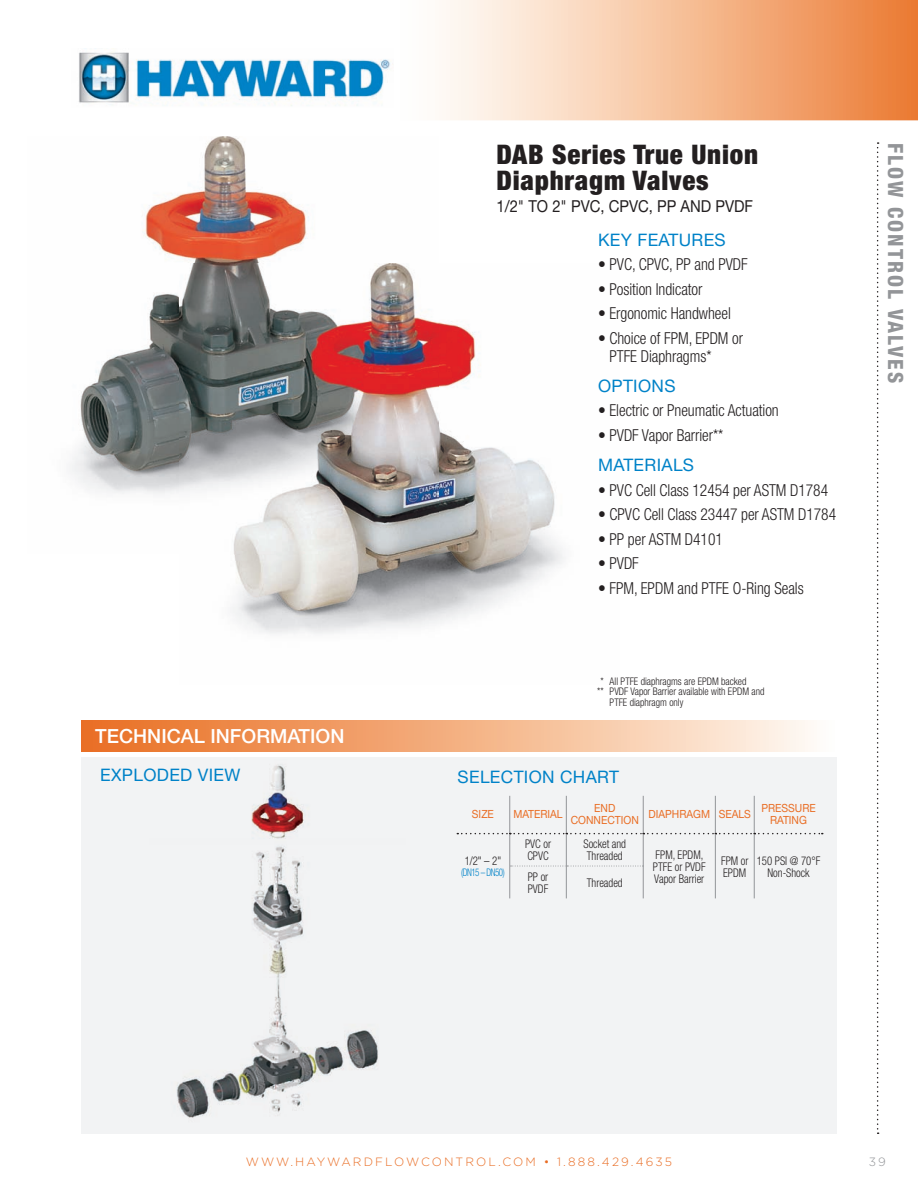
<style>
.page{position:relative;width:918px;height:1188px;background:#fff}
.page>*{position:absolute;margin:0;border:0;box-sizing:border-box;transform-origin:0 0}
.t1{font:900 condensed 27px/26.2px "Helvetica Neue LT Std";letter-spacing:.03em;color:#231f20}
.t2{font:800 condensed 21px "Helvetica Neue LT Std";letter-spacing:.1em;color:#939598}
.t3{font:500 19.5px "Helvetica Neue LT Std";color:#fff}
.t4{font:17.25px "Helvetica Neue LT Std";letter-spacing:.02em;color:#0082c8}
.t5{font:300 condensed 16.5px/18px "Helvetica Neue LT Std";letter-spacing:-.005em;color:#231f20;scale:.94 1}
.t6{font:16.5px "Helvetica Neue LT Std";color:#231f20;scale:.9 1}
.t7{font:300 condensed 12px/12px "Helvetica Neue LT Std";color:#231f20;scale:.9 1}
.t8{font:300 12px "Gotham";letter-spacing:.175em;color:#e96d24}
.t9{font:300 12px "Gotham";color:#939598}
.t10{font:11.25px/12px "Helvetica Neue LT Std";color:#e96d24;text-align:center;scale:.92 1}
.t11{font:300 condensed 10.5px "Helvetica Neue LT Std";color:#231f20;scale:.94 1}
.t12{font:300 condensed 10.5px "Helvetica Neue LT Std";letter-spacing:-.05em;color:#0082c8;scale:.85 1}
</style>
<div class="page">
<svg style="left:85px;top:0;width:833px;height:120px"></svg>
<div style="left:81px;top:758px;width:756px;height:376px;background:#f2f3f4"></div>
<div style="left:81px;top:720px;width:756px;height:32px;background:linear-gradient(to right,#e96c1c,#fffaf2)"></div>
<svg style="left:877px;top:142px;width:2px;height:992px"></svg>
<img style="left:143px;top:136px;width:166px;height:127px">
<img style="left:70px;top:294px;width:109px;height:200px">
<img style="left:424px;top:321px;width:141px;height:305px">
<img style="left:232px;top:554px;width:192px;height:80px">
<img style="left:179px;top:263px;width:259px;height:291px">
<img style="left:176px;top:765px;width:202px;height:353px">
<img style="left:78px;top:49px;width:316px;height:59px">
<hr style="left:509px;top:796px;width:1px;height:37px;background:#939598">
<hr style="left:566px;top:796px;width:1px;height:37px;background:#939598">
<hr style="left:643px;top:796px;width:1px;height:37px;background:#939598">
<hr style="left:715px;top:796px;width:1px;height:37px;background:#939598">
<hr style="left:754px;top:796px;width:1px;height:37px;background:#939598">
<hr style="left:509px;top:834px;width:1px;height:32px;background:#939598">
<hr style="left:566px;top:834px;width:1px;height:32px;background:#939598">
<svg style="left:457px;top:833px;width:366px;height:1px"></svg>
<hr style="left:643px;top:834px;width:1px;height:32px;background:#939598">
<hr style="left:715px;top:834px;width:1px;height:32px;background:#939598">
<hr style="left:754px;top:834px;width:1px;height:32px;background:#939598">
<hr style="left:715px;top:866px;width:1px;height:32px;background:#939598">
<hr style="left:754px;top:866px;width:1px;height:32px;background:#939598">
<svg style="left:511px;top:866px;width:132px;height:1px"></svg>
<hr style="left:509px;top:866px;width:1px;height:32px;background:#939598">
<hr style="left:566px;top:866px;width:1px;height:32px;background:#939598">
<hr style="left:643px;top:866px;width:1px;height:32px;background:#939598">
<p class="t3" style="left:95px;top:725px;width:251px">TECHNICAL INFORMATION</p>
<p class="t4" style="left:100px;top:765px;width:142px">EXPLODED VIEW</p>
<p class="t1" style="left:496px;top:140px;width:263px">DAB Series True Union<br>Diaphragm Valves</p>
<p class="t6" style="left:496px;top:197px;width:287px">1/2" TO 2" PVC, CPVC, PP AND PVDF</p>
<p class="t4" style="left:598px;top:229px;width:129px">KEY FEATURES</p>
<p class="t5" style="left:598px;top:255px;width:161px">• PVC, CPVC, PP and PVDF</p>
<p class="t5" style="left:598px;top:280px;width:113px">• Position Indicator</p>
<p class="t5" style="left:598px;top:304px;width:143px">• Ergonomic Handwheel</p>
<p class="t5" style="left:609px;top:329px;width:144px;text-indent:-11px">• Choice of FPM, EPDM or<br>PTFE Diaphragms*</p>
<p class="t4" style="left:598px;top:376px;width:79px">OPTIONS</p>
<p class="t5" style="left:598px;top:401px;width:194px">• Electric or Pneumatic Actuation</p>
<p class="t5" style="left:598px;top:426px;width:135px">• PVDF Vapor Barrier**</p>
<p class="t4" style="left:598px;top:455px;width:98px">MATERIALS</p>
<p class="t5" style="left:598px;top:481px;width:246px">• PVC Cell Class 12454 per ASTM D1784</p>
<p class="t5" style="left:598px;top:505px;width:255px">• CPVC Cell Class 23447 per ASTM D1784</p>
<p class="t5" style="left:598px;top:530px;width:134px">• PP per ASTM D4101</p>
<p class="t5" style="left:598px;top:554px;width:45px">• PVDF</p>
<p class="t5" style="left:598px;top:579px;width:220px">• FPM, EPDM and PTFE O-Ring Seals</p>
<p class="t11" style="left:600px;top:675px;width:157px">* All PTFE diaphragms are EPDM backed</p>
<p class="t11" style="left:597px;top:685px;width:180px">** PVDF Vapor Barrier available with EPDM and</p>
<p class="t11" style="left:610px;top:696px;width:80px">PTFE diaphragm only</p>
<p class="t4" style="left:458px;top:766px;width:163px">SELECTION CHART</p>
<p class="t10" style="left:472px;top:808px;width:25px">SIZE</p>
<p class="t10" style="left:513px;top:808px;width:55px">MATERIAL</p>
<p class="t10" style="left:571px;top:802px;width:75px">END<br>CONNECTION</p>
<p class="t10" style="left:649px;top:808px;width:113px">DIAPHRAGM SEALS</p>
<p class="t10" style="left:761px;top:802px;width:61px">PRESSURE<br>RATING</p>
<p class="t7" style="left:465px;top:855px;width:42px">1/2" – 2"</p>
<p class="t12" style="left:461px;top:866px;width:53px">(DN15 – DN50)</p>
<p class="t7" style="left:525px;top:838px;width:30px">PVC or<br>CPVC</p>
<p class="t7" style="left:583px;top:838px;width:49px">Socket and<br>Threaded</p>
<p class="t7" style="left:653px;top:848px;width:60px">FPM, EPDM,<br>PTFE or PVDF<br>Vapor Barrier</p>
<p class="t7" style="left:721px;top:854px;width:32px">FPM or<br>EPDM</p>
<p class="t7" style="left:757px;top:854px;width:72px;text-align:center">150 PSI @ 70°F<br>Non-Shock</p>
<p class="t7" style="left:528px;top:870px;width:24px">PP or<br>PVDF</p>
<p class="t7" style="left:587px;top:876px;width:41px">Threaded</p>
<p class="t2" style="left:909px;top:143px;width:242px;rotate:90deg">FLOW CONTROL VALVES</p>
<p class="t8" style="left:246px;top:1154px;width:428px">WWW.HAYWARDFLOWCONTROL.COM • 1.888.429.4635</p>
<p class="t9" style="left:869px;top:1155px;width:19px">39</p>
</div>
